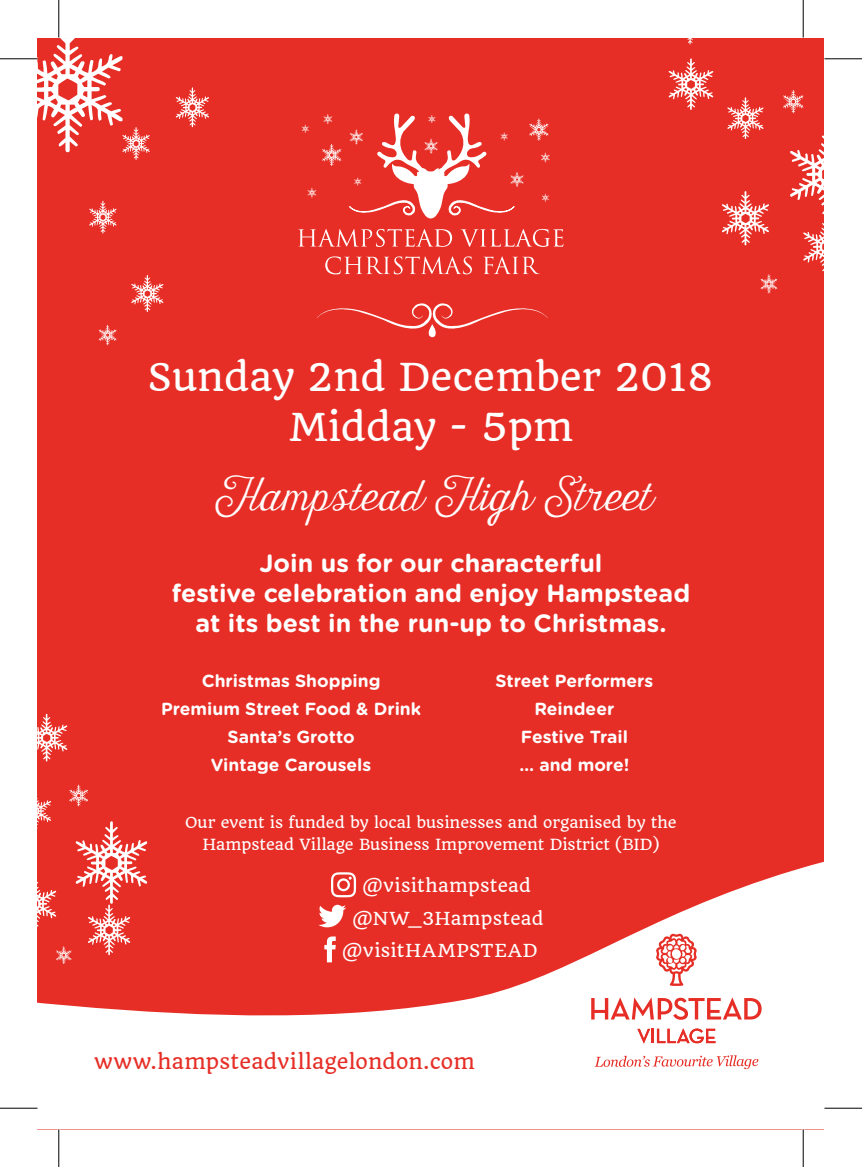
<style>
.page{position:relative;width:862px;height:1167px;background:#fff}
.page>*{position:absolute;margin:0;border:0;box-sizing:border-box;transform-origin:0 0}
.t1{font:37.5px/49.5px "Quando";color:#fff;text-align:center}
.t2{font:37.5px "Harman Script";color:#fff}
.t3{font:700 25px/30px "Gotham Rounded";color:#fff;text-align:center}
.t4{font:20px "Quando";letter-spacing:.01em;color:#e62e26}
.t5{font:700 17.5px "Gotham Rounded";color:#fff}
.t6{font:17.5px "Quando";letter-spacing:.02em;color:#fff}
.t7{font:15px/22.5px "Quando";color:#fff;text-align:center}
</style>
<div class="page">
<div style="left:38px;top:38px;width:786px;height:1091px;background:#e62e26"></div>
<svg style="left:176px;top:87px;width:33px;height:40px"></svg>
<svg style="left:89px;top:201px;width:27px;height:32px"></svg>
<svg style="left:99px;top:325px;width:17px;height:20px"></svg>
<svg style="left:668px;top:58px;width:45px;height:52px"></svg>
<svg style="left:783px;top:90px;width:20px;height:23px"></svg>
<svg style="left:727px;top:97px;width:36px;height:42px"></svg>
<svg style="left:760px;top:274px;width:17px;height:19px"></svg>
<svg style="left:722px;top:191px;width:47px;height:54px"></svg>
<svg style="left:687px;top:38px;width:6px;height:6px"></svg>
<svg style="left:131px;top:275px;width:32px;height:37px"></svg>
<svg style="left:790px;top:135px;width:34px;height:137px"></svg>
<svg style="left:38px;top:38px;width:112px;height:122px"></svg>
<svg style="left:38px;top:748px;width:786px;height:381px"></svg>
<svg style="left:38px;top:713px;width:29px;height:48px"></svg>
<svg style="left:38px;top:784px;width:109px;height:180px"></svg>
<svg style="left:331px;top:872px;width:25px;height:25px"></svg>
<svg style="left:318px;top:904px;width:28px;height:23px"></svg>
<svg style="left:324px;top:936px;width:12px;height:26px"></svg>
<svg style="left:317px;top:303px;width:231px;height:34px"></svg>
<svg style="left:298px;top:229px;width:154px;height:18px"></svg>
<svg style="left:460px;top:229px;width:103px;height:18px"></svg>
<svg style="left:325px;top:256px;width:147px;height:18px"></svg>
<svg style="left:483px;top:256px;width:57px;height:18px"></svg>
<svg style="left:529px;top:118px;width:19px;height:23px"></svg>
<svg style="left:322px;top:144px;width:19px;height:22px"></svg>
<svg style="left:541px;top:152px;width:8px;height:10px"></svg>
<svg style="left:307px;top:188px;width:9px;height:10px"></svg>
<svg style="left:323px;top:114px;width:9px;height:10px"></svg>
<svg style="left:542px;top:193px;width:7px;height:9px"></svg>
<svg style="left:302px;top:125px;width:7px;height:8px"></svg>
<svg style="left:349px;top:113px;width:174px;height:105px"></svg>
<svg style="left:594px;top:1055px;width:164px;height:14px;background:#f9d4d3"></svg>
<svg style="left:591px;top:997px;width:170px;height:22px"></svg>
<svg style="left:637px;top:1028px;width:78px;height:15px"></svg>
<svg style="left:656px;top:933px;width:40px;height:53px"></svg>
<hr style="left:0;top:58px;width:38px;height:1px;background:#000">
<hr style="left:824px;top:58px;width:38px;height:1px;background:#000">
<hr style="left:0;top:1107px;width:38px;height:1px;background:#000">
<hr style="left:824px;top:1107px;width:38px;height:1px;background:#000">
<hr style="left:58px;top:0;width:1px;height:37px;background:#000">
<hr style="left:58px;top:1129px;width:1px;height:37px;background:#000">
<hr style="left:802px;top:0;width:1px;height:37px;background:#000">
<hr style="left:802px;top:1129px;width:1px;height:37px;background:#000">
<p class="t1" style="left:148px;top:352px;width:567px">Sunday 2nd December 2018<br>Midday - 5pm</p>
<p class="t2" style="left:211px;top:475px;width:441px">Hampstead High Street</p>
<p class="t3" style="left:172px;top:547px;width:520px">Join us for our characterful<br>festive celebration and enjoy Hampstead at its best in the run-up to Christmas.</p>
<p class="t5" style="left:202px;top:667px;width:180px">Christmas Shopping</p>
<p class="t5" style="left:161px;top:695px;width:261px">Premium Street Food &amp; Drink</p>
<p class="t5" style="left:227px;top:723px;width:129px">Santa’s Grotto</p>
<p class="t5" style="left:211px;top:751px;width:162px">Vintage Carousels</p>
<p class="t5" style="left:495px;top:667px;width:159px">Street Performers</p>
<p class="t5" style="left:534px;top:695px;width:81px">Reindeer</p>
<p class="t5" style="left:521px;top:723px;width:109px">Festive Trail</p>
<p class="t5" style="left:519px;top:751px;width:111px">… and more!</p>
<p class="t7" style="left:185px;top:811px;width:493px">Our event is funded by local businesses and organised by the<br>Hampstead Village Business Improvement District (BID)</p>
<p class="t6" style="left:362px;top:874px;width:170px">@visithampstead</p>
<p class="t6" style="left:352px;top:907px;width:193px">@NW_3Hampstead</p>
<p class="t6" style="left:342px;top:939px;width:197px">@visitHAMPSTEAD</p>
<p class="t4" style="left:95px;top:1048px;width:382px">www.hampsteadvillagelondon.com</p>
</div>
